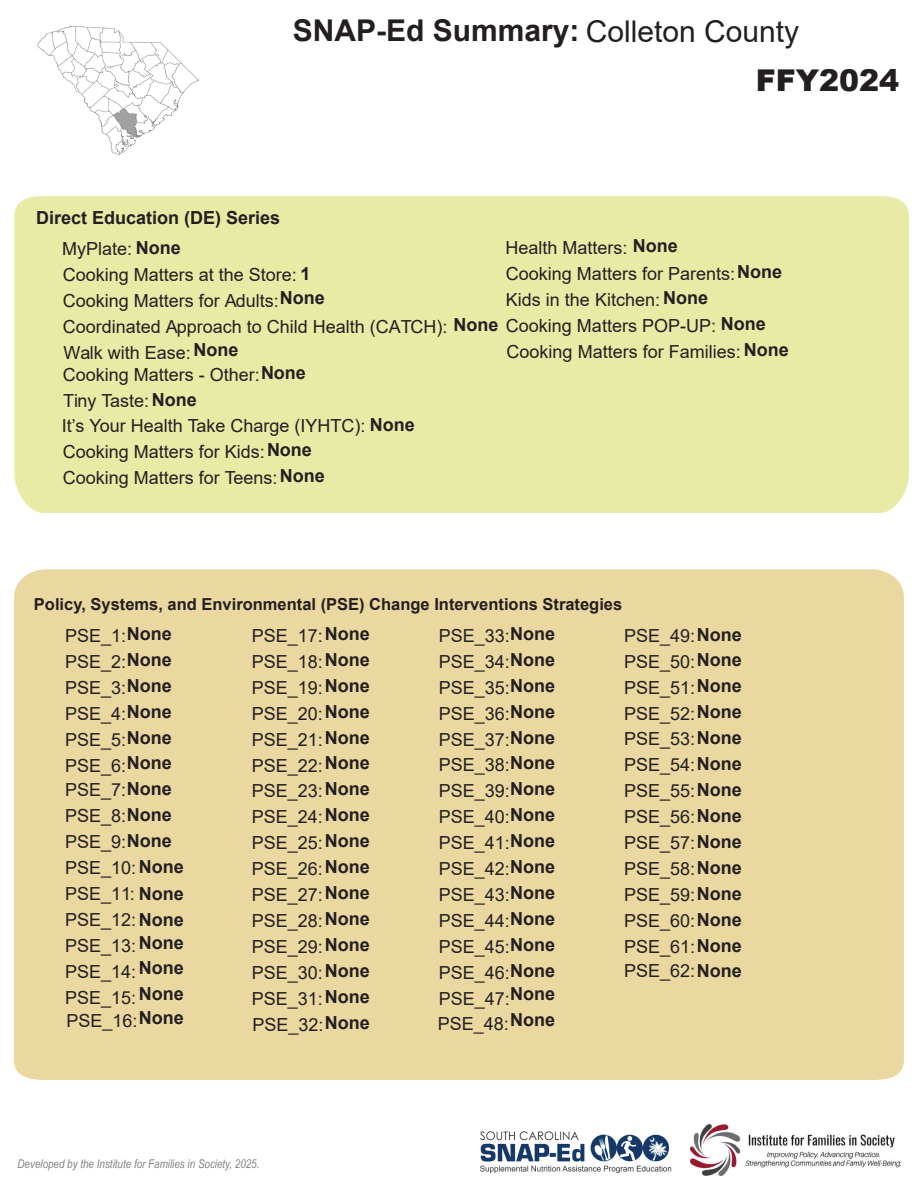
<style>
.page{position:relative;width:918px;height:1188px;background:#fff}
.page>*{position:absolute;margin:0;border:0;box-sizing:border-box;transform-origin:0 0}
.t1{font:700 30px/49.1px "Arial";color:#231f20}
.DE_PSE_Paragraph{font:18px/26px "Arial";color:#231f20}
.DE_PSE_Paragraph-2{font:700 18px/31.2px "Arial";color:#231f20}
.t2{font:700 16.5px "Arial";color:#231f20}
.t3{font:italic 12px "Arial Narrow";color:#808285}
.s1{font-weight:400}
.s2{font-weight:900}
.s3{font-weight:700}
</style>
<div class="page">
<div style="left:14px;top:196px;width:895px;height:317px;background:#e7eba6"></div>
<div style="left:14px;top:569px;width:890px;height:511px;background:#ebd7a0"></div>
<img style="left:691px;top:1124px;width:210px;height:51px">
<img style="left:480px;top:1131px;width:192px;height:43px">
<img style="left:37px;top:25px;width:162px;height:131px">
<p class="t1" style="left:756px;top:7px;width:145px;text-indent:-463px">SNAP-Ed Summary: <span class="s1">Colleton County<br></span><span class="s2">FFY2024</span></p>
<p class="DE_PSE_Paragraph-2" style="left:62px;top:202px;width:219px;text-indent:-26px">Direct Education (DE) Series<br><span class="s1">MyPlate:</span> None</p>
<p class="DE_PSE_Paragraph" style="left:63px;top:262px;width:655px">Cooking Matters at the Store: <span class="s3">1<br></span>Cooking Matters for Adults:<br>Coordinated Approach to Child Health (CATCH): <span class="s3">None</span> Cooking Matters POP-UP:<br>Walk with Ease:</p>
<p class="DE_PSE_Paragraph" style="left:63px;top:361px;width:245px">Cooking Matters - Other:<span class="s3">None</span></p>
<p class="DE_PSE_Paragraph" style="left:63px;top:387px;width:135px">Tiny Taste:<span class="s3">None</span></p>
<p class="DE_PSE_Paragraph" style="left:62px;top:413px;width:354px">It’s Your Health Take Charge (IYHTC): <span class="s3">None<br></span>Cooking Matters for Kids:<br>Cooking Matters for Teens:</p>
<p class="DE_PSE_Paragraph-2" style="left:633px;top:230px;width:46px">None</p>
<p class="DE_PSE_Paragraph-2" style="left:663px;top:282px;width:46px">None</p>
<p class="DE_PSE_Paragraph" style="left:506px;top:235px;width:231px">Health Matters:<br>Cooking Matters for Parents:<br>Kids in the Kitchen:</p>
<p class="DE_PSE_Paragraph" style="left:507px;top:338px;width:236px">Cooking Matters for Families:</p>
<p class="DE_PSE_Paragraph-2" style="left:737px;top:256px;width:46px">None</p>
<p class="DE_PSE_Paragraph-2" style="left:280px;top:282px;width:46px">None</p>
<p class="DE_PSE_Paragraph-2" style="left:721px;top:308px;width:46px">None</p>
<p class="DE_PSE_Paragraph-2" style="left:744px;top:334px;width:46px">None</p>
<p class="DE_PSE_Paragraph-2" style="left:194px;top:334px;width:46px">None</p>
<p class="DE_PSE_Paragraph-2" style="left:267px;top:434px;width:46px">None</p>
<p class="DE_PSE_Paragraph-2" style="left:280px;top:460px;width:46px">None</p>
<p class="t2" style="left:34px;top:592px;width:590px">Policy, Systems, and Environmental (PSE) Change Interventions Strategies</p>
<p class="DE_PSE_Paragraph-2" style="left:127px;top:618px;width:46px">None</p>
<p class="DE_PSE_Paragraph-2" style="left:127px;top:644px;width:46px">None</p>
<p class="DE_PSE_Paragraph-2" style="left:127px;top:670px;width:46px">None</p>
<p class="DE_PSE_Paragraph-2" style="left:127px;top:696px;width:46px">None</p>
<p class="DE_PSE_Paragraph-2" style="left:127px;top:722px;width:46px">None</p>
<p class="DE_PSE_Paragraph-2" style="left:127px;top:748px;width:46px">None</p>
<p class="DE_PSE_Paragraph" style="left:65px;top:623px;width:108px">PSE_1:<br>PSE_2:<br>PSE_3:<br>PSE_4:<br>PSE_5:<br>PSE_6:<br>PSE_7:<span class="s3">None</span></p>
<p class="DE_PSE_Paragraph" style="left:65px;top:803px;width:108px">PSE_8:<span class="s3">None</span></p>
<p class="DE_PSE_Paragraph" style="left:65px;top:829px;width:108px">PSE_9:<span class="s3">None</span></p>
<p class="DE_PSE_Paragraph" style="left:65px;top:855px;width:120px">PSE_10:<span class="s3">None</span></p>
<p class="DE_PSE_Paragraph" style="left:65px;top:881px;width:120px">PSE_11: <span class="s3">None</span></p>
<p class="DE_PSE_Paragraph" style="left:65px;top:906px;width:120px">PSE_12:<span class="s3">None<br></span>PSE_13:<br>PSE_14:<br>PSE_15:</p>
<p class="DE_PSE_Paragraph" style="left:66px;top:1008px;width:73px">PSE_16:</p>
<p class="DE_PSE_Paragraph-2" style="left:139px;top:927px;width:46px">None</p>
<p class="DE_PSE_Paragraph-2" style="left:139px;top:952px;width:46px">None</p>
<p class="DE_PSE_Paragraph-2" style="left:139px;top:979px;width:46px">None</p>
<p class="DE_PSE_Paragraph-2" style="left:139px;top:1002px;width:46px">None</p>
<p class="DE_PSE_Paragraph-2" style="left:325px;top:618px;width:46px">None</p>
<p class="DE_PSE_Paragraph-2" style="left:325px;top:644px;width:46px">None</p>
<p class="DE_PSE_Paragraph-2" style="left:325px;top:670px;width:46px">None</p>
<p class="DE_PSE_Paragraph-2" style="left:325px;top:696px;width:46px">None</p>
<p class="DE_PSE_Paragraph-2" style="left:325px;top:722px;width:46px">None</p>
<p class="DE_PSE_Paragraph-2" style="left:325px;top:748px;width:46px">None</p>
<p class="DE_PSE_Paragraph-2" style="left:325px;top:774px;width:46px">None</p>
<p class="DE_PSE_Paragraph-2" style="left:325px;top:800px;width:46px">None</p>
<p class="DE_PSE_Paragraph-2" style="left:325px;top:826px;width:46px">None</p>
<p class="DE_PSE_Paragraph-2" style="left:325px;top:851px;width:46px">None</p>
<p class="DE_PSE_Paragraph-2" style="left:325px;top:877px;width:46px">None</p>
<p class="DE_PSE_Paragraph-2" style="left:325px;top:903px;width:46px">None</p>
<p class="DE_PSE_Paragraph-2" style="left:325px;top:929px;width:46px">None</p>
<p class="DE_PSE_Paragraph-2" style="left:325px;top:955px;width:46px">None</p>
<p class="DE_PSE_Paragraph-2" style="left:325px;top:981px;width:46px">None</p>
<p class="DE_PSE_Paragraph-2" style="left:325px;top:1007px;width:46px">None</p>
<p class="DE_PSE_Paragraph-2" style="left:510px;top:618px;width:46px">None</p>
<p class="DE_PSE_Paragraph-2" style="left:510px;top:644px;width:46px">None</p>
<p class="DE_PSE_Paragraph-2" style="left:510px;top:670px;width:46px">None</p>
<p class="DE_PSE_Paragraph-2" style="left:510px;top:696px;width:46px">None</p>
<p class="DE_PSE_Paragraph-2" style="left:510px;top:722px;width:46px">None</p>
<p class="DE_PSE_Paragraph-2" style="left:510px;top:748px;width:46px">None</p>
<p class="DE_PSE_Paragraph-2" style="left:510px;top:774px;width:46px">None</p>
<p class="DE_PSE_Paragraph-2" style="left:510px;top:800px;width:46px">None</p>
<p class="DE_PSE_Paragraph-2" style="left:510px;top:826px;width:46px">None</p>
<p class="DE_PSE_Paragraph-2" style="left:510px;top:851px;width:46px">None</p>
<p class="DE_PSE_Paragraph-2" style="left:510px;top:877px;width:46px">None</p>
<p class="DE_PSE_Paragraph-2" style="left:510px;top:903px;width:46px">None</p>
<p class="DE_PSE_Paragraph-2" style="left:510px;top:929px;width:46px">None</p>
<p class="DE_PSE_Paragraph-2" style="left:510px;top:955px;width:46px">None</p>
<p class="DE_PSE_Paragraph-2" style="left:510px;top:979px;width:46px">None</p>
<p class="DE_PSE_Paragraph-2" style="left:510px;top:1005px;width:46px">None</p>
<p class="DE_PSE_Paragraph" style="left:252px;top:623px;width:73px;text-align:justify">PSE_17:<br>PSE_18:<br>PSE_19:<br>PSE_20:<br>PSE_21:<br>PSE_22:<br>PSE_23:<br>PSE_24:<br>PSE_25:<br>PSE_26:<br>PSE_27:<br>PSE_28:<br>PSE_29:<br>PSE_30:<br>PSE_31:<br>PSE_32:</p>
<p class="DE_PSE_Paragraph" style="left:438px;top:623px;width:73px;text-align:justify">PSE_33:<br>PSE_34:<br>PSE_35:<br>PSE_36:<br>PSE_37:<br>PSE_38:<br>PSE_39:<br>PSE_40:<br>PSE_41:<br>PSE_42:<br>PSE_43:<br>PSE_44:<br>PSE_45:<br>PSE_46:<br>PSE_47:<br>PSE_48:</p>
<p class="t3" style="left:18px;top:1155px;width:244px">Developed by the Institute for Families in Society, 2025.</p>
<p class="DE_PSE_Paragraph" style="left:624px;top:622px;width:119px">PSE_49:<span class="s3">None</span></p>
<p class="DE_PSE_Paragraph" style="left:624px;top:648px;width:119px">PSE_50:<span class="s3">None</span></p>
<p class="DE_PSE_Paragraph" style="left:624px;top:674px;width:119px">PSE_51:<span class="s3">None</span></p>
<p class="DE_PSE_Paragraph" style="left:624px;top:700px;width:119px">PSE_52:<span class="s3">None</span></p>
<p class="DE_PSE_Paragraph" style="left:624px;top:726px;width:119px">PSE_53:<span class="s3">None</span></p>
<p class="DE_PSE_Paragraph" style="left:624px;top:752px;width:119px">PSE_54:<span class="s3">None</span></p>
<p class="DE_PSE_Paragraph" style="left:624px;top:778px;width:119px">PSE_55:<span class="s3">None</span></p>
<p class="DE_PSE_Paragraph" style="left:624px;top:804px;width:119px">PSE_56:<span class="s3">None</span></p>
<p class="DE_PSE_Paragraph" style="left:624px;top:830px;width:119px">PSE_57:<span class="s3">None</span></p>
<p class="DE_PSE_Paragraph" style="left:624px;top:856px;width:119px">PSE_58:<span class="s3">None</span></p>
<p class="DE_PSE_Paragraph" style="left:624px;top:881px;width:119px">PSE_59:<span class="s3">None</span></p>
<p class="DE_PSE_Paragraph" style="left:624px;top:907px;width:119px">PSE_60:<span class="s3">None</span></p>
<p class="DE_PSE_Paragraph" style="left:624px;top:933px;width:119px">PSE_61:<span class="s3">None</span></p>
<p class="DE_PSE_Paragraph" style="left:624px;top:958px;width:119px">PSE_62:<span class="s3">None</span></p>
</div>
